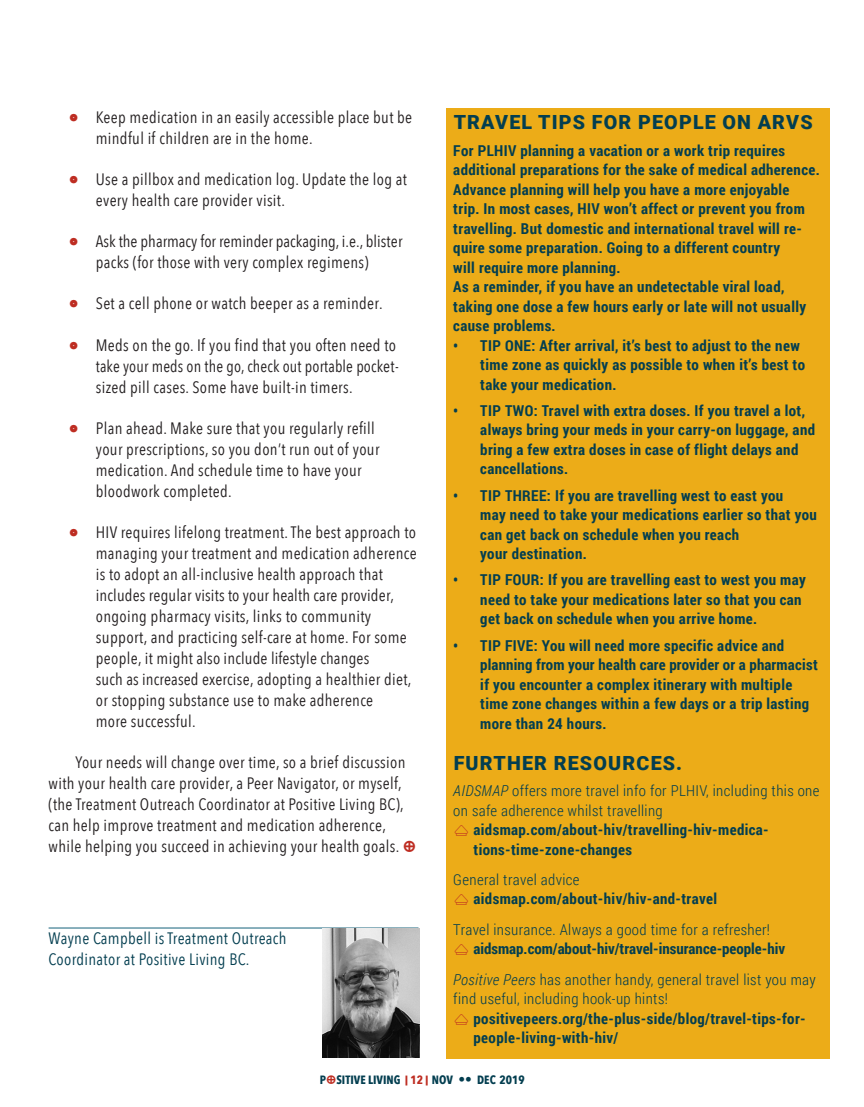
<style>
.page{position:relative;width:864px;height:1107px;background:#fff}
.page>*{position:absolute;margin:0;border:0;box-sizing:border-box;transform-origin:0 0}
.t1{font:900 19.5px "Roboto";letter-spacing:.06em;color:#033e50}
.t2{font:16.5px/21px "Avenir Next Condensed";letter-spacing:.02em;color:#231f20}
.t3{font:16.5px/21px "Avenir Next Condensed";color:#231f20;text-align:center}
.t4{font:16.5px/21px "Avenir Next Condensed";letter-spacing:.02em;color:#033e50}
.t5{font:700 15px/19.5px "Roboto Condensed";letter-spacing:.025em;color:#033e50}
.t6{font:300 15px "Roboto Condensed";letter-spacing:.025em;color:#033e50}
.t7{font:700 15px/19.5px "Roboto Condensed";color:#033e50}
.t8{font:700 12px "Avenir Next Condensed";color:#033e50}
.s1{font-family:"Robotnik Uhura";font-size:18px;color:#be2d22}
.s2{font-style:italic}
.s3{font-family:"Robotnik Uhura";font-weight:400;color:#be2d22}
.s4{font-weight:300}
.s5{font-weight:800;font-size:9.9px;color:#be2d22}
.s6{color:#be2d22}
.s7{font-family:"Avenir";font-weight:800;font-size:13.5px}
</style>
<div class="page">
<hr style="left:49px;top:928px;width:370px;height:1px;background:#15617a">
<img style="left:323px;top:929px;width:97px;height:128px">
<div style="left:447px;top:108px;width:383px;height:951px;background:#ecac18"></div>
<p class="t2" style="left:96px;top:106px;width:318px;text-indent:-27px"><span class="s1">6</span> Keep medication in an easily accessible place but be mindful if children are in the home.</p>
<p class="t2" style="left:96px;top:168px;width:313px;text-indent:-27px"><span class="s1">6</span> Use a pillbox and medication log. Update the log at every health care provider visit.</p>
<p class="t3" style="left:69px;top:230px;width:335px"><span class="s1">6</span> Ask the pharmacy for reminder packaging, i.e., blister packs (for those with very complex regimens)</p>
<p class="t2" style="left:69px;top:292px;width:315px"><span class="s1">6</span> Set a cell phone or watch beeper as a reminder.</p>
<p class="t2" style="left:96px;top:334px;width:304px;text-indent:-27px"><span class="s1">6</span> Meds on the go. If you find that you often need to take your meds on the go, check out portable pocket&shy;sized pill cases. Some have built-in timers.</p>
<p class="t2" style="left:96px;top:417px;width:285px;text-indent:-27px"><span class="s1">6</span> Plan ahead. Make sure that you regularly refill your prescriptions, so you don’t run out of your medication. And schedule time to have your bloodwork completed.</p>
<p class="t2" style="left:96px;top:521px;width:322px;text-indent:-27px"><span class="s1">6</span> HIV requires lifelong treatment. The best approach to managing your treatment and medication adherence is to adopt an all-inclusive health approach that includes regular visits to your health care provider, ongoing pharmacy visits, links to community support, and practicing self-care at home. For some people, it might also include lifestyle changes<br>such as increased exercise, adopting a healthier diet, or stopping substance use to make adherence<br>more successful.</p>
<p class="t2" style="left:49px;top:751px;width:358px;text-indent:27px">Your needs will change over time, so a brief discussion with your health care provider, a Peer Navigator, or myself, (the Treatment Outreach Coordinator at Positive Living BC), can help improve treatment and medication adherence, while helping you succeed in achieving your health goals.</p>
<p class="t4" style="left:49px;top:926px;width:239px">Wayne Campbell is Treatment Outreach<br>Coordinator at Positive Living BC.</p>
<h1 class="t1" style="left:454px;top:109px;width:361px">TRAVEL TIPS FOR PEOPLE ON ARVS</h1>
<p class="t5" style="left:453px;top:140px;width:368px">For PLHIV planning a vacation or a work trip requires additional preparations for the sake of medical adherence.<br>Advance planning will help you have a more enjoyable<br>trip. In most cases, HIV won’t affect or prevent you from travelling. But domestic and international travel will re&shy;quire some preparation. Going to a different country<br>will require more planning.<br>As a reminder, if you have an undetectable viral load, taking one dose a few hours early or late will not usually cause problems.</p>
<p class="t5" style="left:480px;top:335px;width:326px;text-indent:-27px">• TIP ONE: After arrival, it’s best to adjust to the new time zone as quickly as possible to when it’s best to take your medication.</p>
<p class="t5" style="left:480px;top:400px;width:336px;text-indent:-27px">• TIP TWO: Travel with extra doses. If you travel a lot, always bring your meds in your carry-on luggage, and bring a few extra doses in case of flight delays and cancellations.</p>
<p class="t5" style="left:480px;top:485px;width:338px;text-indent:-27px">• TIP THREE: If you are travelling west to east you<br>may need to take your medications earlier so that you can get back on schedule when you reach<br>your destination.</p>
<p class="t5" style="left:480px;top:570px;width:327px;text-indent:-27px">• TIP FOUR: If you are travelling east to west you may need to take your medications later so that you can get back on schedule when you arrive home.</p>
<p class="t5" style="left:480px;top:635px;width:339px;text-indent:-27px">• TIP FIVE: You will need more specific advice and planning from your health care provider or a pharmacist if you encounter a complex itinerary with multiple time zone changes within a few days or a trip lasting more than 24 hours.</p>
<h1 class="t1" style="left:454px;top:749px;width:230px">FURTHER RESOURCES.</h1>
<p class="t6" style="left:453px;top:780px;width:368px"><span class="s2">AIDSMAP</span> offers more travel info for PLHIV, including this one</p>
<p class="t6" style="left:453px;top:800px;width:211px">on safe adherence whilst travelling</p>
<p class="t5" style="left:453px;top:819px;width:317px"><span class="s3">U</span> aidsmap.com/about-hiv/travelling-hiv-medica-</p>
<p class="t5" style="left:474px;top:839px;width:160px">tions-time-zone-changes</p>
<p class="t5" style="left:453px;top:869px;width:265px"><span class="s4">General travel advice<br></span><span class="s3">U</span> aidsmap.com/about-hiv/hiv-and-travel</p>
<p class="t7" style="left:453px;top:919px;width:333px"><span class="s4">Travel insurance. Always a good time for a refresher!<br></span><span class="s3">U</span> aidsmap.com/about-hiv/travel-insurance-people-hiv</p>
<p class="t6" style="left:453px;top:969px;width:364px"><span class="s2">Positive Peers</span> has another handy, general travel list you may</p>
<p class="t6" style="left:453px;top:988px;width:216px">find useful, including hook-up hints!</p>
<p class="t5" style="left:453px;top:1008px;width:354px"><span class="s3">U</span> positivepeers.org/the-plus-side/blog/travel-tips-for-</p>
<p class="t5" style="left:474px;top:1027px;width:146px">people-living-with-hiv/</p>
<p class="t8" style="left:320px;top:1073px;width:206px">P SITIVE LIVING <span class="s5">|</span> <span class="s6">12</span> <span class="s5">|</span> NOV <span class="s7">••</span> DEC 2019</p>
</div>
